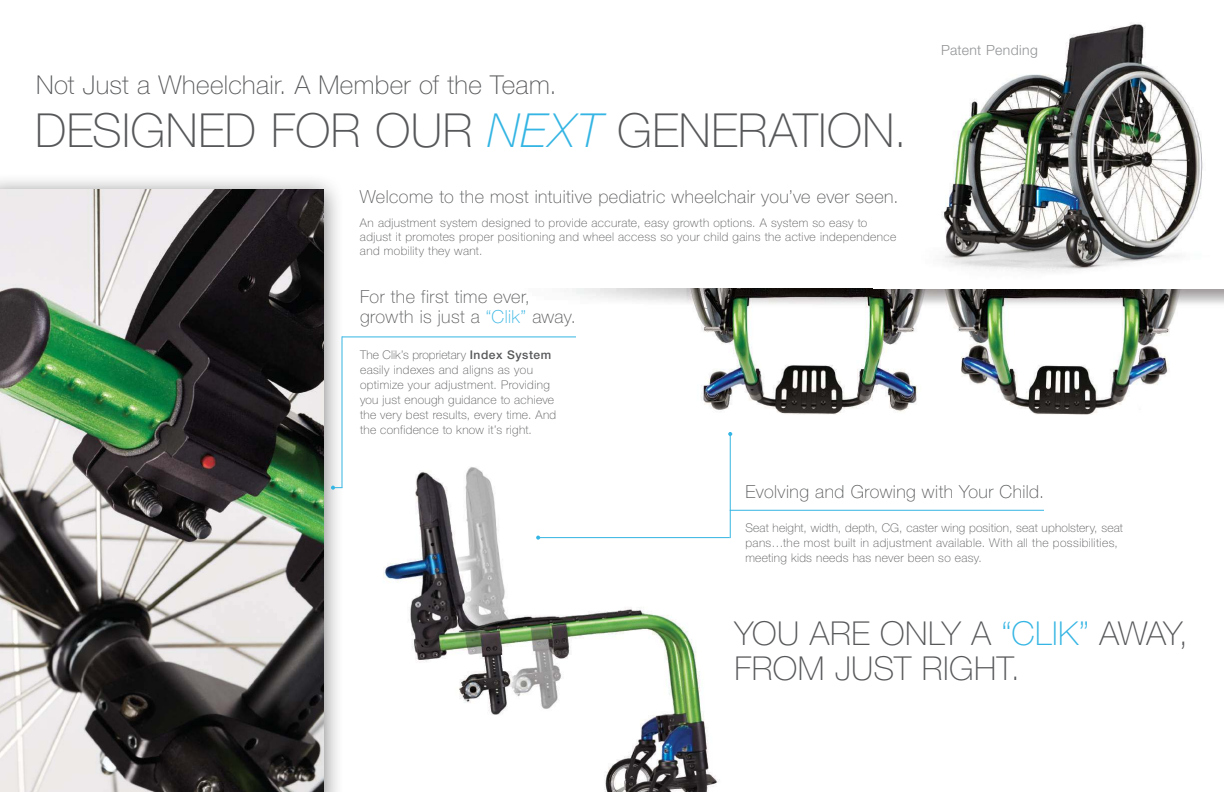
<style>
.page{position:relative;width:1224px;height:792px;background:#fff}
.page>*{position:absolute;margin:0;border:0;box-sizing:border-box;transform-origin:0 0}
.t1{font:100 47px "Helvetica Neue";letter-spacing:.01em;color:#57585a}
.t2{font:100 33px/35px "Helvetica Neue";letter-spacing:.015em;color:#57585a}
.t3{font:100 26px "Helvetica Neue";letter-spacing:.015em;color:#57585a}
.t4{font:100 18px/20px "Helvetica Neue";letter-spacing:.025em;color:#57585a}
.t5{font:300 14px "Helvetica Neue";letter-spacing:.025em;color:#939597}
.t6{font:100 12px/15px "Helvetica Neue";letter-spacing:.03em;color:#57585a}
.s1{font-style:italic;color:#34b5e3}
.s2{color:#34b5e3}
.s3{font-weight:500}
</style>
<div class="page">
<img style="left:383px;top:433px;width:351px;height:359px">
<img style="left:513px;top:289px;width:711px;height:126px">
<img style="left:942px;top:23px;width:261px;height:249px">
<div style="left:0;top:173px;width:344px;height:619px;background:#221f1f;opacity:.6"></div>
<img style="left:0;top:189px;width:324px;height:603px">
<hr style="left:342px;top:336px;width:234px;height:1px;background:#34b5e3">
<hr style="left:538px;top:537px;width:192px;height:1px;background:#34b5e3">
<hr style="left:730px;top:510px;width:314px;height:1px;background:#34b5e3">
<hr style="left:730px;top:433px;width:1px;height:105px;background:#34b5e3">
<hr style="left:342px;top:336px;width:1px;height:152px;background:#34b5e3">
<svg style="left:331px;top:486px;width:12px;height:4px"></svg>
<svg style="left:536px;top:536px;width:4px;height:4px"></svg>
<svg style="left:728px;top:432px;width:4px;height:4px"></svg>
<h3 class="t3" style="left:36px;top:75px;width:522px">Not Just a Wheelchair. A Member of the Team.</h3>
<h1 class="t1" style="left:35px;top:112px;width:873px">DESIGNED FOR OUR <span class="s1">NEXT</span> GENERATION.</h1>
<h3 class="t4" style="left:360px;top:188px;width:540px">Welcome to the most intuitive pediatric wheelchair you’ve ever seen.</h3>
<p class="t6" style="left:360px;top:216px;width:538px;line-height:14.4px">An adjustment system designed to provide accurate, easy growth options. A system so easy to adjust it promotes proper positioning and wheel access so your child gains the active independence and mobility they want.</p>
<h3 class="t4" style="left:360px;top:288px;width:217px">For the first time ever, growth is just a <span class="s2">“Clik”</span> away.</h3>
<p class="t6" style="left:360px;top:349px;width:198px">The Clik’s proprietary <span class="s3">Index System </span>easily indexes and aligns as you optimize your adjustment. Providing you just enough guidance to achieve the very best results, every time. And the confidence to know it’s right.</p>
<p class="t5" style="left:941px;top:44px;width:98px">Patent Pending</p>
<h3 class="t4" style="left:745px;top:484px;width:300px">Evolving and Growing with Your Child.</h3>
<p class="t6" style="left:745px;top:521px;width:379px">Seat height, width, depth, CG, caster wing position, seat upholstery, seat pans…the most built in adjustment available. With all the possibilities, meeting kids needs has never been so easy.</p>
<h2 class="t2" style="left:734px;top:619px;width:455px">YOU ARE ONLY A <span class="s2">“CLIK”</span> AWAY,<br>FROM JUST RIGHT.</h2>
</div>
